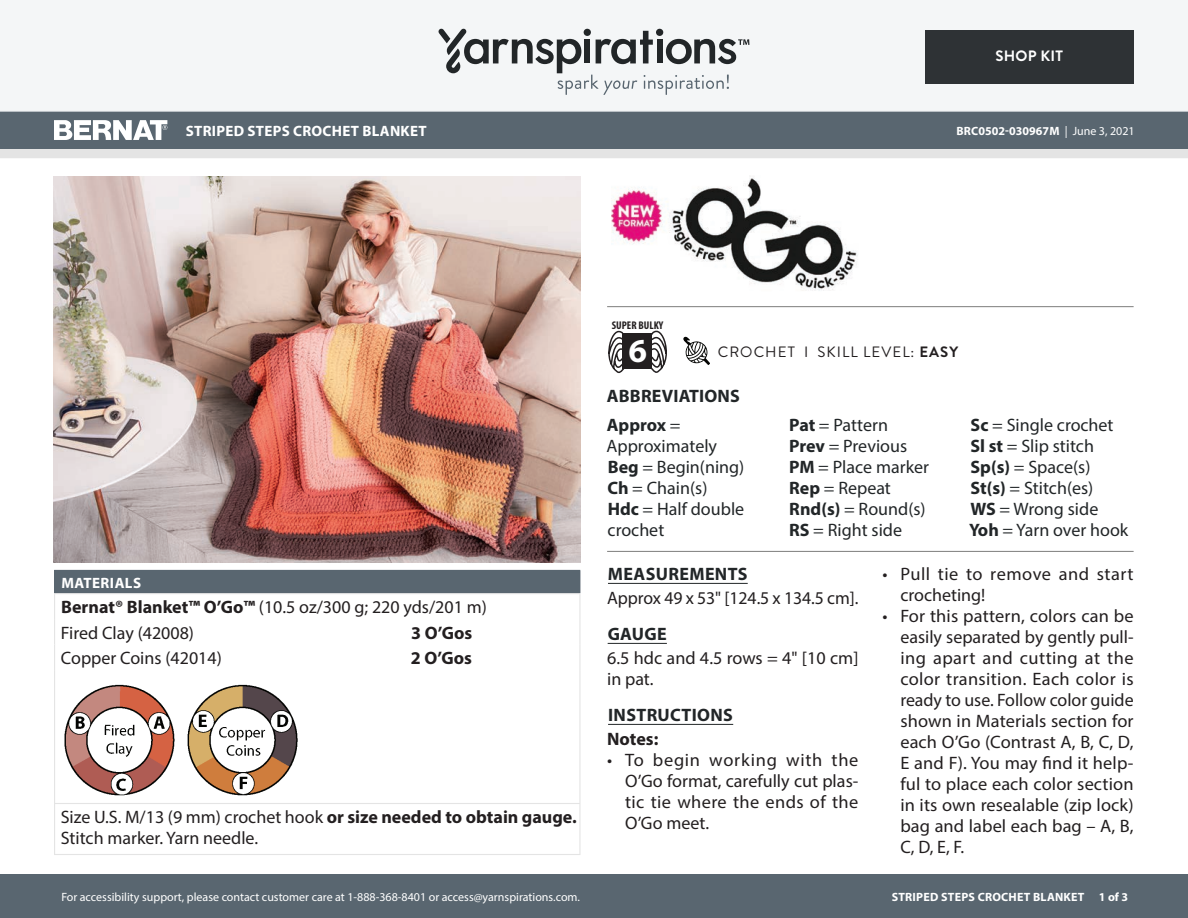
<style>
.page{position:relative;width:1188px;height:918px;background:#fff}
.page>*{position:absolute;margin:0;border:0;box-sizing:border-box;transform-origin:0 0}
.t1{font:700 33.6px "Myriad Pro";color:#fff}
.Materials_-_Needle{font:18px/21px "Myriad Pro";letter-spacing:.005em;color:#231f20;text-align:justify}
.Abbreviations_-_With{font:18px/21px "Myriad Pro";color:#222628}
.Body_-__Auto_Style_w{font:18px/21px "Myriad Pro";letter-spacing:-.005em;color:#231f20}
.Materials_-_Brand{font:18px "Myriad Pro";color:#231f20}
.Body_-_HEADERS_-_Und{font:700 18px "Myriad Pro";letter-spacing:.02em;color:#222628}
.Material_-__Colors_i{font:18px "Myriad Pro";color:#231f20}
.Material_-__Colors_i-2{font:700 18px "Myriad Pro";letter-spacing:.005em;color:#231f20}
.Body_-__Auto_Style_w-2{font:700 18px "Myriad Pro";color:#231f20}
.Materials_-__Header{font:700 15px "Myriad Pro";letter-spacing:.02em;color:#fff}
.Type_of_pattern___Sk{font:15px "Brandon Grotesque";letter-spacing:.07em;color:#231f20}
.t2{font:700 15px "Brandon Grotesque";letter-spacing:.02em;color:#fff}
.t3{font:12px "Myriad Pro";color:#fff}
.t4{font:700 12px "Myriad Pro";letter-spacing:.02em;color:#fff}
.t5{font:700 12px "Myriad Pro";color:#fff}
.t6{font:700 condensed 11.25px "Myriad Pro";color:#231f20}
.s1{font-weight:400}
.s2{font-weight:700}
</style>
<div class="page">
<div style="left:0;top:875px;width:1188px;height:43px;background:#596670"></div>
<div style="left:0;top:149px;width:1188px;height:9px;background:#e4e4e4"></div>
<div style="left:0;top:111px;width:1188px;height:38px;background:#596670"></div>
<div style="left:0;top:0;width:1188px;height:112px;background:#f4f6f7"></div>
<svg style="left:438px;top:29px;width:311px;height:66px"></svg>
<div style="left:925px;top:30px;width:209px;height:54px;background:#2e3235"></div>
<svg style="left:683px;top:336px;width:27px;height:29px"></svg>
<svg style="left:608px;top:330px;width:16px;height:43px"></svg>
<svg style="left:651px;top:330px;width:16px;height:43px"></svg>
<div style="left:622px;top:333px;width:30px;height:36px;background:#231f20"></div>
<svg style="left:54px;top:120px;width:113px;height:20px"></svg>
<hr style="left:607px;top:306px;width:527px;height:1px;background:#7e7e7d">
<hr style="left:607px;top:551px;width:527px;height:1px;background:#7e7e7d">
<img style="left:54px;top:177px;width:526px;height:385px">
<hr style="left:608px;top:583px;width:140px;height:1px;background:#222628">
<hr style="left:608px;top:643px;width:59px;height:1px;background:#222628">
<hr style="left:608px;top:724px;width:125px;height:1px;background:#222628">
<div style="left:55px;top:570px;width:525px;height:24px;background:#596670"></div>
<hr style="left:54px;top:570px;width:351px;height:1px;background:#596670">
<hr style="left:54px;top:593px;width:351px;height:1px;background:#e4e4e4">
<hr style="left:405px;top:593px;width:175px;height:1px;background:#e4e4e4">
<svg style="left:54px;top:571px;width:1px;height:99px"></svg>
<hr style="left:54px;top:670px;width:1px;height:133px;background:#e4e4e4">
<svg style="left:579px;top:571px;width:2px;height:99px"></svg>
<hr style="left:579px;top:670px;width:1px;height:133px;background:#e4e4e4">
<hr style="left:54px;top:804px;width:1px;height:50px;background:#e4e4e4">
<hr style="left:54px;top:803px;width:351px;height:1px;background:#e4e4e4">
<hr style="left:405px;top:803px;width:175px;height:1px;background:#e4e4e4">
<hr style="left:579px;top:804px;width:1px;height:50px;background:#e4e4e4">
<hr style="left:54px;top:854px;width:351px;height:1px;background:#e4e4e4">
<hr style="left:405px;top:854px;width:175px;height:1px;background:#e4e4e4">
<img style="left:64px;top:684px;width:234px;height:112px">
<img style="left:611px;top:176px;width:247px;height:115px">
<p class="Materials_-__Header" style="left:186px;top:121px;width:242px">STRIPED STEPS CROCHET BLANKET</p>
<p class="t2" style="left:995px;top:46px;width:69px">SHOP KIT</p>
<p class="t5" style="left:956px;top:123px;width:180px">BRC0502-030967M <span class="s1">| June 3, 2021</span></p>
<p class="Materials_-__Header" style="left:61px;top:573px;width:81px">MATERIALS</p>
<p class="Materials_-_Brand" style="left:61px;top:596px;width:427px"><span class="s2">Bernat® Blanket™ O’Go™</span> (10.5 oz/300 g; 220 yds/201 m)</p>
<p class="Material_-__Colors_i" style="left:61px;top:621px;width:135px">Fired Clay (42008)</p>
<p class="Material_-__Colors_i-2" style="left:411px;top:621px;width:63px">3 O’Gos</p>
<p class="Material_-__Colors_i" style="left:61px;top:647px;width:162px">Copper Coins (42014)</p>
<p class="Material_-__Colors_i-2" style="left:411px;top:646px;width:63px">2 O’Gos</p>
<p class="Materials_-_Needle" style="left:61px;top:806px;width:518px">Size U.S. M/13 (9 mm) crochet hook <span class="s2">or size needed to obtain gauge.<br></span>Stitch marker. Yarn needle.</p>
<p class="t3" style="left:61px;top:889px;width:520px">For accessibility support, please contact customer care at 1-888-368-8401 or access@yarnspirations.com.</p>
<p class="t6" style="left:612px;top:318px;width:53px">SUPER BULKY</p>
<h1 class="t1" style="left:629px;top:329px;width:20px">6</h1>
<p class="Type_of_pattern___Sk" style="left:718px;top:341px;width:242px">CROCHET I SKILL LEVEL: <span class="s2">EASY</span></p>
<p class="Body_-_HEADERS_-_Und" style="left:607px;top:385px;width:135px">ABBREVIATIONS</p>
<p class="Abbreviations_-_With" style="left:607px;top:414px;width:112px"><span class="s2">Approx</span> =<br>Approximately</p>
<p class="Abbreviations_-_With" style="left:608px;top:456px;width:138px"><span class="s2">Beg</span> = Begin(ning)</p>
<p class="Abbreviations_-_With" style="left:607px;top:477px;width:102px"><span class="s2">Ch</span> = Chain(s)</p>
<p class="Abbreviations_-_With" style="left:608px;top:498px;width:138px"><span class="s2">Hdc</span> = Half double crochet</p>
<p class="Abbreviations_-_With" style="left:789px;top:414px;width:100px"><span class="s2">Pat</span> = Pattern</p>
<p class="Abbreviations_-_With" style="left:789px;top:435px;width:119px"><span class="s2">Prev</span> = Previous</p>
<p class="Abbreviations_-_With" style="left:789px;top:456px;width:141px"><span class="s2">PM</span> = Place marker</p>
<p class="Abbreviations_-_With" style="left:789px;top:477px;width:103px"><span class="s2">Rep</span> = Repeat</p>
<p class="Abbreviations_-_With" style="left:789px;top:498px;width:138px"><span class="s2">Rnd(s)</span> = Round(s)</p>
<p class="Abbreviations_-_With" style="left:789px;top:519px;width:114px"><span class="s2">RS</span> = Right side</p>
<p class="Abbreviations_-_With" style="left:971px;top:414px;width:145px"><span class="s2">Sc</span> = Single crochet</p>
<p class="Abbreviations_-_With" style="left:971px;top:435px;width:125px"><span class="s2">Sl st</span> = Slip stitch</p>
<p class="Abbreviations_-_With" style="left:971px;top:456px;width:121px"><span class="s2">Sp(s)</span> = Space(s)</p>
<p class="Abbreviations_-_With" style="left:971px;top:477px;width:124px"><span class="s2">St(s)</span> = Stitch(es)</p>
<p class="Abbreviations_-_With" style="left:970px;top:498px;width:129px"><span class="s2">WS</span> = Wrong side</p>
<p class="Abbreviations_-_With" style="left:969px;top:519px;width:161px"><span class="s2">Yoh</span> = Yarn over hook</p>
<p class="Body_-_HEADERS_-_Und" style="left:608px;top:563px;width:141px">MEASUREMENTS</p>
<p class="Body_-__Auto_Style_w" style="left:607px;top:588px;width:253px">Approx 49 x 53" [124.5 x 134.5 cm].</p>
<p class="Body_-_HEADERS_-_Und" style="left:608px;top:623px;width:61px">GAUGE</p>
<p class="Body_-__Auto_Style_w" style="left:607px;top:648px;width:253px">6.5 hdc and 4.5 rows = 4" [10 cm] in pat.</p>
<p class="Body_-_HEADERS_-_Und" style="left:608px;top:704px;width:126px">INSTRUCTIONS</p>
<p class="Body_-__Auto_Style_w-2" style="left:607px;top:728px;width:53px">Notes:</p>
<p class="Materials_-_Needle" style="left:625px;top:750px;width:235px;text-indent:-18px">• To begin working with the O’Go format, carefully cut plas&shy;tic tie where the ends of the O’Go meet.</p>
<p class="Materials_-_Needle" style="left:900px;top:564px;width:235px;text-indent:-18px">• Pull tie to remove and start crocheting!</p>
<p class="Materials_-_Needle" style="left:900px;top:606px;width:235px;text-indent:-18px">• For this pattern, colors can be easily separated by gently pull&shy;ing apart and cutting at the color transition. Each color is ready to use. Follow color guide shown in Materials section for each O’Go (Contrast A, B, C, D, E and F). You may find it help&shy;ful to place each color section in its own resealable (zip lock) bag and label each bag – A, B, C, D, E, F.</p>
<p class="t4" style="left:892px;top:889px;width:238px">STRIPED STEPS CROCHET BLANKET 1 of 3</p>
</div>
